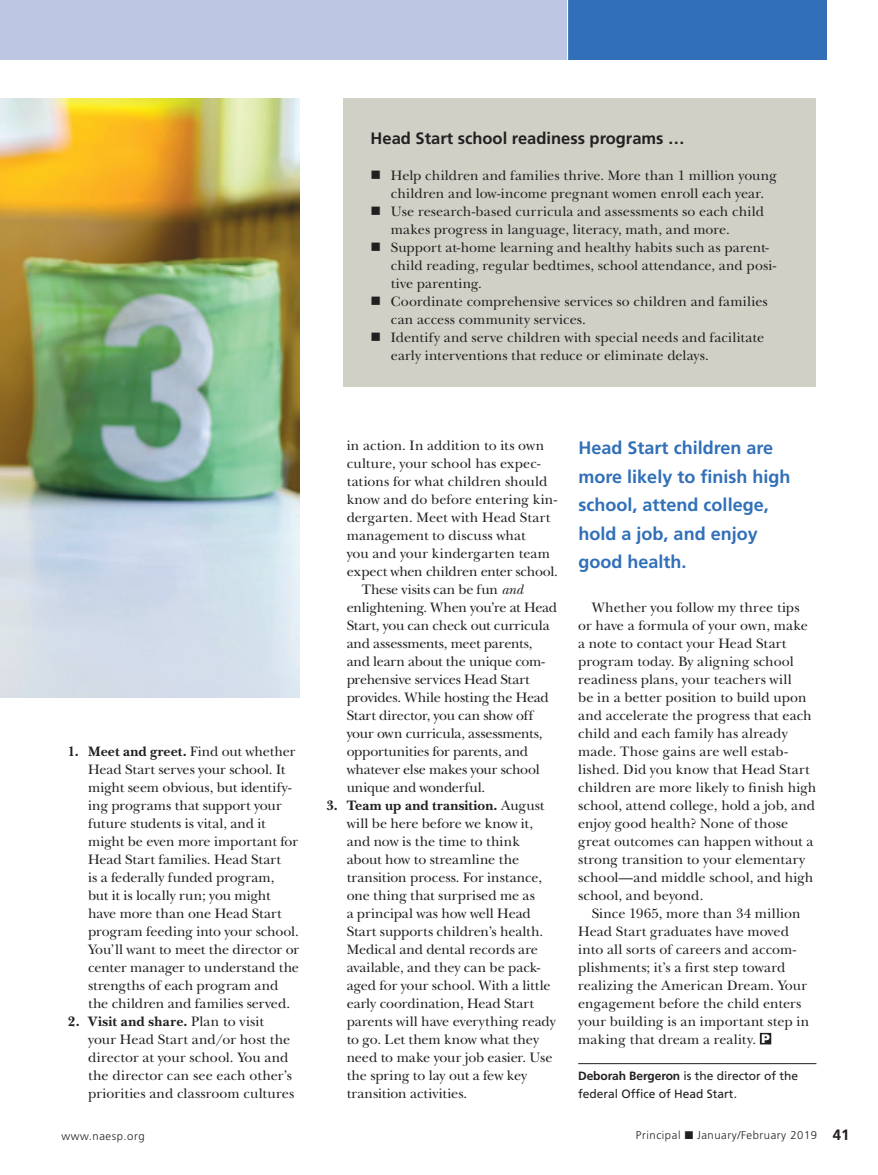
<style>
.page{position:relative;width:878px;height:1175px;background:#fff}
.page>*{position:absolute;margin:0;border:0;box-sizing:border-box;transform-origin:0 0}
.PullQuote_Blue{font:700 18px/28.5px "Frutiger";color:#3170b8}
.Subhead{font:700 16.5px "Frutiger";color:#231f20}
.Body_Indent{font:14.25px/18px "New Baskerville";color:#231f20}
.Body_Indent-2{font:14.25px "New Baskerville";letter-spacing:-.02em;color:#231f20}
.AuthorBio{font:12px/18px "Frutiger";color:#231f20}
.t1{font:300 11.25px "Frutiger";letter-spacing:.05em;color:#231f20}
.s1{font-weight:700}
.s2{font-style:italic}
.s3{font-weight:700;font-size:15px}
</style>
<div class="page">
<div style="left:567px;top:0;width:260px;height:60px;background:#3170b8"></div>
<div style="left:0;top:0;width:567px;height:60px;background:#bdc7e4"></div>
<hr style="left:567px;top:0;width:1px;height:60px;background:#fff">
<hr style="left:578px;top:1063px;width:238px;height:1px;background:#231f20">
<svg style="left:759px;top:1032px;width:12px;height:12px"></svg>
<img style="left:0;top:99px;width:299px;height:598px">
<div style="left:343px;top:99px;width:472px;height:288px;background:#d1d0c7"></div>
<p class="Subhead" style="left:370px;top:129px;width:315px">Head Start school readiness programs …</p>
<p class="Body_Indent" style="left:391px;top:166px;width:387px">Help children and families thrive. More than 1 million young children and low-income pregnant women enroll each year.</p>
<p class="Body_Indent" style="left:391px;top:202px;width:374px">Use research-based curricula and assessments so each child makes progress in language, literacy, math, and more.</p>
<p class="Body_Indent" style="left:391px;top:238px;width:387px">Support at-home learning and healthy habits such as parent&shy;child reading, regular bedtimes, school attendance, and posi&shy;tive parenting.</p>
<p class="Body_Indent" style="left:391px;top:292px;width:378px">Coordinate comprehensive services so children and families can access community services.</p>
<p class="Body_Indent" style="left:391px;top:328px;width:375px">Identify and serve children with special needs and facilitate early interventions that reduce or eliminate delays.</p>
<p class="Body_Indent" style="left:88px;top:742px;width:213px;text-indent:-20px"><span class="s1">1. Meet and greet.</span> Find out whether<br>Head Start serves your school. It might seem obvious, but identify&shy;ing programs that support your future students is vital, and it might be even more important for<br>Head Start families. Head Start<br>is a federally funded program,<br>but it is locally run; you might have more than one Head Start program feeding into your school.<br>You’ll want to meet the director or center manager to understand the strengths of each program and the children and families served.</p>
<p class="Body_Indent" style="left:88px;top:1012px;width:207px;text-indent:-20px"><span class="s1">2. Visit and share.</span> Plan to visit your Head Start and/or host the director at your school. You and the director can see each other’s priorities and classroom cultures</p>
<p class="Body_Indent" style="left:346px;top:436px;width:199px">in action. In addition to its own</p>
<p class="Body_Indent" style="left:346px;top:454px;width:195px">culture, your school has expec-</p>
<p class="Body_Indent" style="left:346px;top:472px;width:202px">tations for what children should</p>
<p class="Body_Indent" style="left:346px;top:490px;width:212px">know and do before entering kin-</p>
<p class="Body_Indent" style="left:346px;top:508px;width:205px">dergarten. Meet with Head Start</p>
<p class="Body_Indent" style="left:346px;top:526px;width:180px">management to discuss what</p>
<p class="Body_Indent" style="left:346px;top:544px;width:205px">you and your kindergarten team</p>
<p class="Body_Indent" style="left:346px;top:562px;width:213px">expect when children enter school.</p>
<p class="Body_Indent" style="left:361px;top:580px;width:163px">These visits can be fun <span class="s2">and</span></p>
<p class="Body_Indent-2" style="left:346px;top:599px;width:212px">enlightening. When you’re at Head</p>
<p class="Body_Indent" style="left:346px;top:616px;width:204px">Start, you can check out curricula</p>
<p class="Body_Indent" style="left:346px;top:634px;width:187px">and assessments, meet parents,</p>
<p class="Body_Indent-2" style="left:346px;top:653px;width:200px">and learn about the unique com-</p>
<p class="Body_Indent" style="left:346px;top:670px;width:184px">prehensive services Head Start</p>
<p class="Body_Indent" style="left:346px;top:688px;width:204px">provides. While hosting the Head</p>
<p class="Body_Indent" style="left:346px;top:706px;width:188px">Start director, you can show off</p>
<p class="Body_Indent" style="left:346px;top:724px;width:197px">your own curricula, assessments,</p>
<p class="Body_Indent" style="left:346px;top:742px;width:183px">opportunities for parents, and</p>
<p class="Body_Indent" style="left:346px;top:760px;width:194px">whatever else makes your school</p>
<p class="Body_Indent-2" style="left:346px;top:779px;width:140px">unique and wonderful.</p>
<p class="Body_Indent" style="left:346px;top:796px;width:211px;text-indent:-20px"><span class="s1">3. Team up and transition.</span> August will be here before we know it, and now is the time to think about how to streamline the transition process. For instance, one thing that surprised me as<br>a principal was how well Head<br>Start supports children’s health.<br>Medical and dental records are available, and they can be pack&shy;aged for your school. With a little early coordination, Head Start parents will have everything ready to go. Let them know what they need to make your job easier. Use the spring to lay out a few key transition activities.</p>
<p class="PullQuote_Blue" style="left:578px;top:433px;width:213px">Head Start children are more likely to finish high school, attend college, hold a job, and enjoy good health.</p>
<p class="Body_Indent" style="left:578px;top:598px;width:240px;text-indent:14px">Whether you follow my three tips or have a formula of your own, make a note to contact your Head Start program today. By aligning school readiness plans, your teachers will<br>be in a better position to build upon and accelerate the progress that each child and each family has already made. Those gains are well estab&shy;lished. Did you know that Head Start children are more likely to finish high school, attend college, hold a job, and enjoy good health? None of those great outcomes can happen without a strong transition to your elementary school—and middle school, and high school, and beyond.</p>
<p class="Body_Indent" style="left:578px;top:904px;width:233px;text-indent:14px">Since 1965, more than 34 million Head Start graduates have moved into all sorts of careers and accom&shy;plishments; it’s a first step toward realizing the American Dream. Your engagement before the child enters your building is an important step in making that dream a reality.</p>
<p class="AuthorBio" style="left:578px;top:1067px;width:221px"><span class="s1">Deborah Bergeron</span> is the director of the federal Office of Head Start.</p>
<p class="t1" style="left:62px;top:1129px;width:85px">www.naesp.org</p>
<p class="t1" style="left:636px;top:1129px;width:215px">Principal ■ January/February 2019 <span class="s3">41</span></p>
</div>
